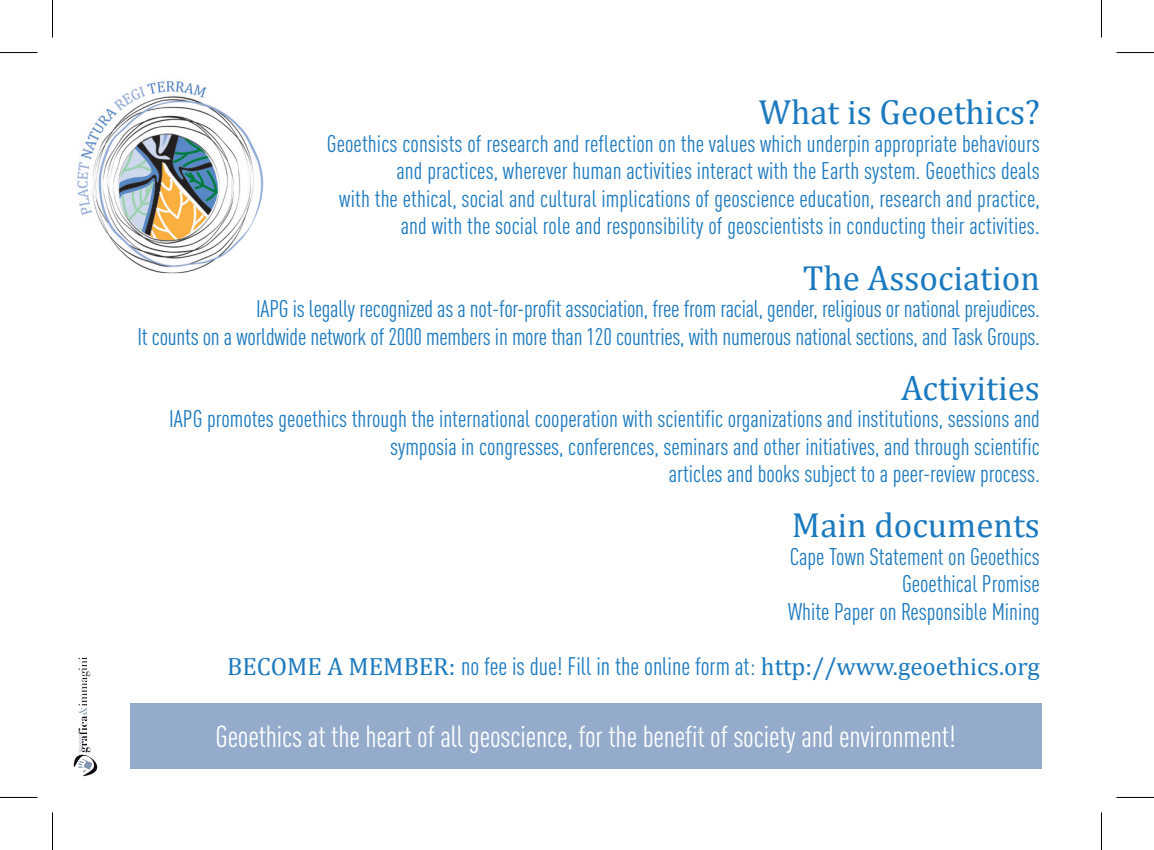
<style>
.page{position:relative;width:1154px;height:850px;background:#fff}
.page>*{position:absolute;margin:0;border:0;box-sizing:border-box;transform-origin:0 0}
.t1{font:35px "Cambria";color:#1b79bf}
.t2{font:condensed 30px "DIN Pro";letter-spacing:-.005em;color:#fff}
.t3{font:25px "Cambria";color:#1b79bf}
.t4{font:condensed 23.75px/27.5px "DIN Pro";color:#1b79bf;text-align:right}
.s1{font-size:25px}
.s2{font-family:"DIN Pro";font-stretch:condensed}
</style>
<div class="page">
<img style="left:77px;top:81px;width:187px;height:192px">
<div style="left:130px;top:703px;width:911px;height:65px;background:#94abcc"></div>
<svg style="left:74px;top:657px;width:24px;height:119px"></svg>
<hr style="left:0;top:52px;width:38px;height:1px;background:#000">
<hr style="left:1116px;top:52px;width:38px;height:1px;background:#000">
<hr style="left:0;top:796px;width:38px;height:1px;background:#000">
<hr style="left:1116px;top:796px;width:38px;height:1px;background:#000">
<hr style="left:52px;top:0;width:1px;height:38px;background:#000">
<hr style="left:52px;top:812px;width:1px;height:37px;background:#000">
<hr style="left:1101px;top:0;width:1px;height:38px;background:#000">
<hr style="left:1101px;top:812px;width:1px;height:37px;background:#000">
<p class="t1" style="left:759px;top:92px;width:282px">What is Geoethics?</p>
<p class="t4" style="left:327px;top:128px;width:715px">Geoethics consists of research and reflection on the values which underpin appropriate behaviours and practices, wherever human activities interact with the Earth system. Geoethics deals</p>
<p class="t4" style="left:339px;top:183px;width:702px">with the ethical, social and cultural implications of geoscience education, research and practice,</p>
<p class="t4" style="left:401px;top:210px;width:641px">and with the social role and responsibility of geoscientists in conducting their activities<span class="s1">.</span></p>
<p class="t1" style="left:803px;top:257px;width:239px">The Association</p>
<p class="t4" style="left:137px;top:293px;width:904px">IAPG is legally recognized as a not-for-profit association, free from racial, gender, religious or national prejudices.<br>It counts on a worldwide network of 2000 members in more than 120 countries, with numerous national sections, and Task Groups.</p>
<p class="t1" style="left:901px;top:367px;width:140px">Activities</p>
<p class="t4" style="left:169px;top:403px;width:872px">IAPG promotes geoethics through the international cooperation with scientific organizations and institutions, sessions and symposia in congresses, conferences, seminars and other initiatives, and through scientific<br>articles and books subject to a peer-review process.</p>
<p class="t1" style="left:792px;top:504px;width:249px">Main documents</p>
<p class="t4" style="left:790px;top:540px;width:252px">Cape Town Statement on Geoethics</p>
<p class="t4" style="left:902px;top:568px;width:139px">Geoethical Promise</p>
<p class="t4" style="left:788px;top:595px;width:253px">White Paper on Responsible Mining</p>
<p class="t3" style="left:227px;top:651px;width:814px">BECOME A MEMBER: <span class="s2">no fee is due! Fill in the online form at:</span> http://www.geoethics.org</p>
<p class="t2" style="left:215px;top:714px;width:742px">Geoethics at the heart of all geoscience, for the benefit of society and environment!</p>
</div>
